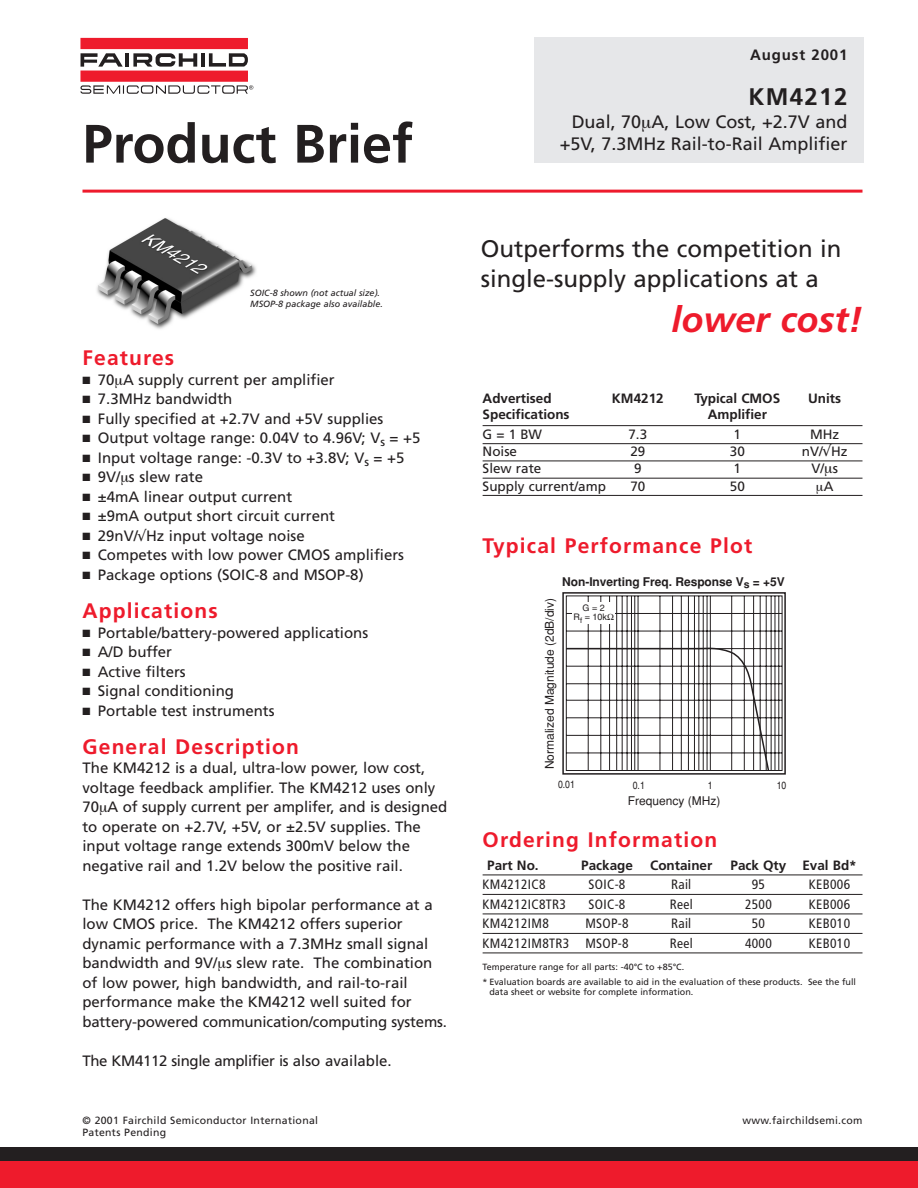
<style>
.page{position:relative;width:918px;height:1188px;background:#fff}
.page>*{position:absolute;margin:0;border:0;box-sizing:border-box;transform-origin:0 0}
.t1{font:700 54px "Frutiger";color:#231f20}
.t2{font:italic 700 36px "Frutiger";color:#ee1b2c}
.t3{font:24px/30px "Frutiger";color:#231f20}
.t4{font:700 24px "Frutiger";letter-spacing:.055em;color:#231f20}
.t5{font:700 21px "Frutiger";letter-spacing:.055em;color:#ee1b2c}
.t6{font:18px "Frutiger";color:#231f20}
.t7{font:15px/19.5px "Frutiger";color:#231f20}
.t8{font:15px "Frutiger";letter-spacing:-.02em;color:#231f20}
.t9{font:700 15px "Frutiger";letter-spacing:.055em;color:#231f20}
.t10{font:condensed 13.5px "Frutiger";letter-spacing:.025em;color:#231f20}
.t11{font:700 13.5px "Frutiger";color:#231f20}
.t12{font:13.5px "Frutiger";color:#231f20}
.t13{font:12px "Helvetica";color:#231f20}
.t14{font:700 12px "Helvetica";letter-spacing:-.005em;color:#231f20}
.t15{font:10.5px "Frutiger";letter-spacing:.03em;color:#231f20}
.t16{font:condensed 10.5px "Helvetica";color:#231f20}
.t17{font:9px/14.7px "Frutiger";color:#231f20}
.t18{font:italic 9px/10.5px "Frutiger";color:#231f20}
.t19{font:9px/9px "Helvetica";color:#231f20;text-align:right}
</style>
<div class="page">
<div style="left:534px;top:37px;width:330px;height:126px;background:#e6e7e9"></div>
<hr style="left:82px;top:190px;width:780px;height:3px;background:#ee1b2c">
<div style="left:0;top:1148px;width:918px;height:40px;background:#ee1b2c"></div>
<div style="left:0;top:1148px;width:918px;height:13px;background:#231f20"></div>
<hr style="left:483px;top:425px;width:379px;height:1px;background:#231f20">
<hr style="left:483px;top:443px;width:379px;height:1px;background:#231f20">
<hr style="left:483px;top:461px;width:379px;height:1px;background:#231f20">
<hr style="left:483px;top:478px;width:379px;height:1px;background:#231f20">
<hr style="left:483px;top:495px;width:379px;height:1px;background:#231f20">
<hr style="left:483px;top:875px;width:379px;height:1px;background:#231f20">
<hr style="left:483px;top:894px;width:379px;height:1px;background:#231f20">
<hr style="left:483px;top:914px;width:379px;height:1px;background:#231f20">
<hr style="left:483px;top:933px;width:379px;height:1px;background:#231f20">
<hr style="left:483px;top:953px;width:379px;height:1px;background:#231f20">
<div style="left:80px;top:38px;width:168px;height:11px;background:#ee1b2c"></div>
<hr style="left:126px;top:53px;width:3px;height:14px;background:#231f20">
<svg style="left:81px;top:53px;width:42px;height:14px"></svg>
<svg style="left:133px;top:53px;width:64px;height:14px"></svg>
<hr style="left:201px;top:53px;width:4px;height:14px;background:#231f20">
<svg style="left:209px;top:53px;width:39px;height:14px"></svg>
<div style="left:80px;top:71px;width:168px;height:11px;background:#ee1b2c"></div>
<svg style="left:80px;top:85px;width:173px;height:9px"></svg>
<img style="left:97px;top:218px;width:159px;height:111px">
<div style="left:562px;top:592px;width:224px;height:183px;border:2px solid #231f20"></div>
<svg style="left:565px;top:595px;width:218px;height:176px"></svg>
<h1 class="t1" style="left:82px;top:122px;width:332px">Product Brief</h1>
<p class="t18" style="left:250px;top:289px;width:134px">SOIC-8 shown (not actual size).<br>MSOP-8 package also available.</p>
<h3 class="t5" style="left:82px;top:349px;width:93px">Features</h3>
<p class="t7" style="left:82px;top:371px;width:254px">■ 70 A supply current per amplifier</p>
<p class="t7" style="left:82px;top:390px;width:151px">■ 7.3MHz bandwidth</p>
<p class="t7" style="left:82px;top:410px;width:302px">■ Fully specified at +2.7V and +5V supplies</p>
<p class="t7" style="left:82px;top:429px;width:340px">■ Output voltage range: 0.04V to 4.96V; V<sub>s</sub> = +5</p>
<p class="t7" style="left:82px;top:449px;width:324px">■ Input voltage range: -0.3V to +3.8V; V<sub>s</sub> = +5</p>
<p class="t7" style="left:82px;top:468px;width:122px">■ 9V/ s slew rate</p>
<p class="t7" style="left:82px;top:488px;width:211px">■ ±4mA linear output current</p>
<p class="t7" style="left:82px;top:507px;width:254px">■ ±9mA output short circuit current</p>
<p class="t7" style="left:82px;top:527px;width:224px">■ 29nV/√Hz input voltage noise</p>
<p class="t7" style="left:82px;top:546px;width:323px">■ Competes with low power CMOS amplifiers</p>
<p class="t7" style="left:82px;top:566px;width:283px">■ Package options (SOIC-8 and MSOP-8)</p>
<h3 class="t5" style="left:82px;top:602px;width:137px">Applications</h3>
<p class="t7" style="left:82px;top:624px;width:287px">■ Portable/battery-powered applications</p>
<p class="t7" style="left:82px;top:643px;width:91px">■ A/D buffer</p>
<p class="t7" style="left:82px;top:663px;width:105px">■ Active filters</p>
<p class="t7" style="left:82px;top:682px;width:153px">■ Signal conditioning</p>
<p class="t7" style="left:82px;top:702px;width:194px">■ Portable test instruments</p>
<h3 class="t5" style="left:82px;top:738px;width:218px">General Description</h3>
<p class="t7" style="left:82px;top:760px;width:366px">The KM4212 is a dual, ultra-low power, low cost, voltage feedback amplifier. The KM4212 uses only 70 A of supply current per amplifer, and is designed to operate on +2.7V, +5V, or ±2.5V supplies. The input voltage range extends 300mV below the negative rail and 1.2V below the positive rail.</p>
<p class="t7" style="left:82px;top:896px;width:366px">The KM4212 offers high bipolar performance at a low CMOS price. The KM4212 offers superior dynamic performance with a 7.3MHz small signal bandwidth and 9V/ s slew rate. The combination of low power, high bandwidth, and rail-to-rail performance make the KM4212 well suited for battery-powered communication/computing systems.</p>
<p class="t8" style="left:82px;top:1055px;width:311px">The KM4112 single amplifier is also available.</p>
<p class="t9" style="left:750px;top:48px;width:99px">August 2001</p>
<h3 class="t4" style="left:749px;top:87px;width:100px">KM4212</h3>
<p class="t6" style="left:572px;top:114px;width:277px">Dual, 70 A, Low Cost, +2.7V and</p>
<p class="t6" style="left:560px;top:137px;width:289px">+5V, 7.3MHz Rail-to-Rail Amplifier</p>
<h3 class="t3" style="left:481px;top:236px;width:362px">Outperforms the competition in single-supply applications at a</h3>
<h2 class="t2" style="left:672px;top:305px;width:192px">lower cost!</h2>
<p class="t11" style="left:483px;top:392px;width:70px">Advertised</p>
<p class="t11" style="left:612px;top:392px;width:53px">KM4212</p>
<p class="t11" style="left:694px;top:392px;width:87px">Typical CMOS</p>
<p class="t11" style="left:808px;top:392px;width:34px">Units</p>
<p class="t11" style="left:483px;top:409px;width:88px">Specifications</p>
<p class="t11" style="left:708px;top:409px;width:61px">Amplifier</p>
<p class="t12" style="left:483px;top:429px;width:61px">G = 1 BW</p>
<p class="t12" style="left:628px;top:429px;width:20px">7.3</p>
<p class="t12" style="left:734px;top:429px;width:9px">1</p>
<p class="t12" style="left:810px;top:429px;width:31px">MHz</p>
<p class="t12" style="left:483px;top:446px;width:36px">Noise</p>
<p class="t12" style="left:630px;top:446px;width:17px">29</p>
<p class="t12" style="left:730px;top:446px;width:17px">30</p>
<p class="t12" style="left:802px;top:446px;width:47px">nV/√Hz</p>
<p class="t12" style="left:483px;top:463px;width:60px">Slew rate</p>
<p class="t12" style="left:634px;top:463px;width:9px">9</p>
<p class="t12" style="left:734px;top:463px;width:9px">1</p>
<p class="t12" style="left:811px;top:463px;width:28px">V/ s</p>
<p class="t12" style="left:483px;top:481px;width:125px">Supply current/amp</p>
<p class="t12" style="left:630px;top:481px;width:17px">70</p>
<p class="t12" style="left:730px;top:481px;width:17px">50</p>
<p class="t12" style="left:824px;top:481px;width:11px">A</p>
<h3 class="t5" style="left:483px;top:537px;width:271px">Typical Performance Plot</h3>
<p class="t14" style="left:562px;top:578px;width:224px">Non-Inverting Freq. Response V<sub>s</sub> = +5V</p>
<p class="t13" style="left:545px;top:769px;width:173px;rotate:-90deg">Normalized Magnitude (2dB/div)</p>
<p class="t19" style="left:574px;top:604px;width:35px">G = 2<br>R<sub>f</sub> = 10k</p>
<p class="t16" style="left:558px;top:781px;width:18px">0.01</p>
<p class="t16" style="left:633px;top:781px;width:13px">0.1</p>
<p class="t16" style="left:708px;top:781px;width:6px">1</p>
<p class="t16" style="left:777px;top:781px;width:11px">10</p>
<p class="t13" style="left:628px;top:796px;width:94px">Frequency (MHz)</p>
<h3 class="t5" style="left:483px;top:831px;width:236px">Ordering Information</h3>
<p class="t11" style="left:487px;top:860px;width:53px">Part No.</p>
<p class="t11" style="left:581px;top:860px;width:53px">Package</p>
<p class="t11" style="left:650px;top:860px;width:64px">Container</p>
<p class="t11" style="left:731px;top:860px;width:128px">Pack Qty Eval Bd*</p>
<p class="t10" style="left:483px;top:879px;width:65px">KM4212IC8</p>
<p class="t10" style="left:589px;top:879px;width:38px">SOIC-8</p>
<p class="t10" style="left:671px;top:879px;width:22px">Rail</p>
<p class="t10" style="left:752px;top:879px;width:15px">95</p>
<p class="t10" style="left:809px;top:879px;width:43px">KEB006</p>
<p class="t10" style="left:483px;top:899px;width:85px">KM4212IC8TR3</p>
<p class="t10" style="left:589px;top:899px;width:38px">SOIC-8</p>
<p class="t10" style="left:670px;top:899px;width:24px">Reel</p>
<p class="t10" style="left:745px;top:899px;width:28px">2500</p>
<p class="t10" style="left:809px;top:899px;width:43px">KEB006</p>
<p class="t10" style="left:483px;top:918px;width:68px">KM4212IM8</p>
<p class="t10" style="left:585px;top:918px;width:45px">MSOP-8</p>
<p class="t10" style="left:671px;top:918px;width:22px">Rail</p>
<p class="t10" style="left:752px;top:918px;width:15px">50</p>
<p class="t10" style="left:809px;top:918px;width:43px">KEB010</p>
<p class="t10" style="left:483px;top:938px;width:148px">KM4212IM8TR3 MSOP-8</p>
<p class="t10" style="left:670px;top:938px;width:24px">Reel</p>
<p class="t10" style="left:745px;top:938px;width:28px">4000</p>
<p class="t10" style="left:809px;top:938px;width:43px">KEB010</p>
<p class="t17" style="left:483px;top:960px;width:375px">Temperature range for all parts: -40°C to +85°C.<br>* Evaluation boards are available to aid in the evaluation of these products. See the full</p>
<p class="t17" style="left:489px;top:986px;width:206px">data sheet or website for complete information.</p>
<p class="t15" style="left:82px;top:1116px;width:237px">© 2001 Fairchild Semiconductor International</p>
<p class="t15" style="left:742px;top:1116px;width:122px">www.fairchildsemi.com</p>
<p class="t15" style="left:82px;top:1128px;width:85px">Patents Pending</p>
</div>
